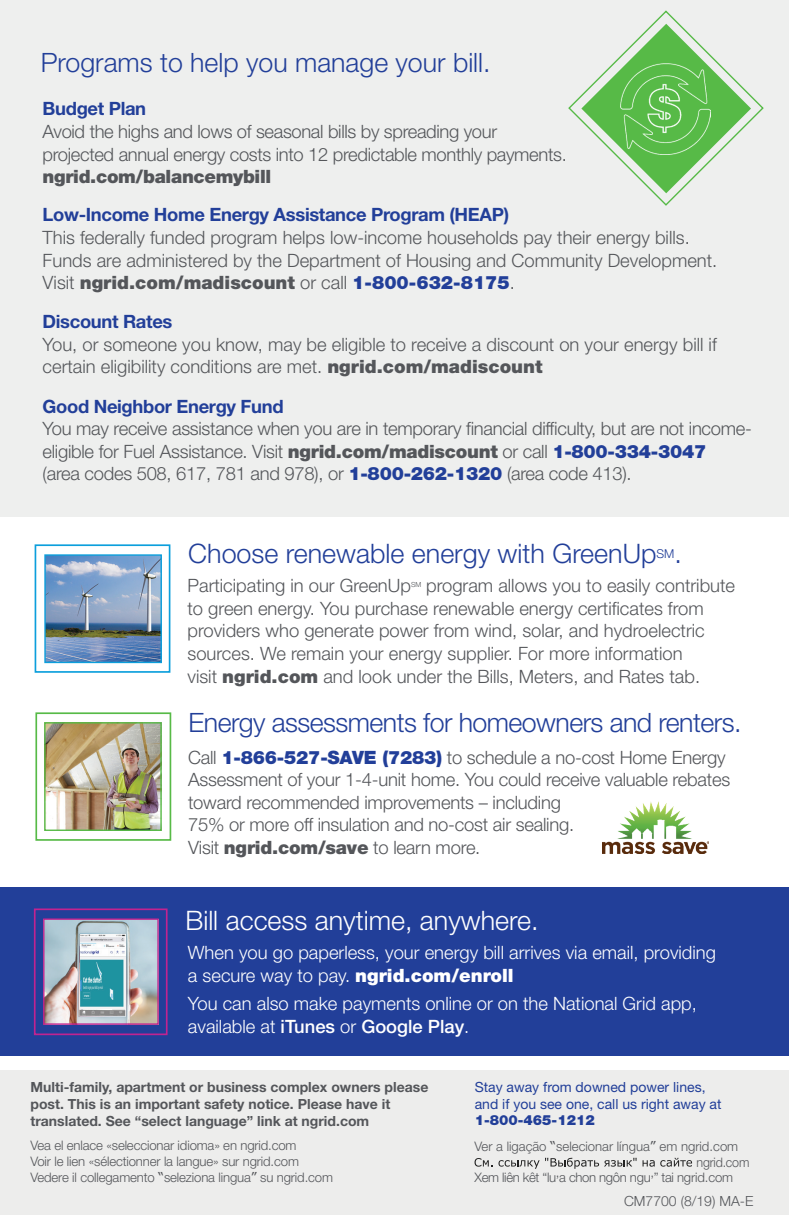
<style>
.page{position:relative;width:789px;height:1215px;background:#fff}
.page>*{position:absolute;margin:0;border:0;box-sizing:border-box;transform-origin:0 0}
.t1{font:300 26.95px "Helvetica Neue LT Std";color:#223f99}
.t2{font:300 26.95px "Helvetica Neue LT Std";color:#fff}
.t3{font:300 26.6px "Helvetica Neue LT Std";letter-spacing:-.02em;color:#223f99}
.t4{font:300 26.6px "Helvetica Neue LT Std";color:#223f99}
.t5{font:300 18.38px/22.6px "Helvetica Neue LT Std";color:#54565a}
.t6{font:300 18.38px/22.6px "Helvetica Neue LT Std";color:#fff}
.t7{font:300 18.38px/22.6px "Helvetica Neue LT Std";letter-spacing:-.02em;color:#54565a}
.t8{font:700 18.38px "Helvetica Neue LT Std";letter-spacing:-.02em;color:#223f99}
.t9{font:900 18.38px "Helvetica Neue LT Std";letter-spacing:-.02em;color:#54565a}
.t10{font:700 14px "Helvetica Neue LT Std";color:#54565a}
.t11{font:14px "Helvetica Neue LT Std";color:#223f99}
.t12{font:300 14px "Helvetica Neue LT Std";color:#54565a}
.t13{font:900 14px "Helvetica Neue LT Std";color:#223f99}
.t14{font:300 13.12px "Helvetica Neue LT Std";letter-spacing:-.01em;color:#54565a}
.t15{font:300 13.12px "Helvetica Neue LT Std";letter-spacing:-.01em;color:#54565a;scale:.95 1}
.t16{font:300 7px "Helvetica Neue LT Std";color:#54565a}
.s1{font-weight:900}
.s2{font-weight:900;color:#223f99}
.s3{font-weight:500}
.s4{font-family:"Verdana";font-weight:400}
</style>
<div class="page">
<div style="left:0;top:887px;width:788px;height:168px;background:#223f99"></div>
<div style="left:0;top:0;width:788px;height:517px;background:#eeefee"></div>
<div style="left:0;top:1070px;width:788px;height:145px;background:#ededec"></div>
<svg style="left:568px;top:10px;width:196px;height:196px"></svg>
<img style="left:620px;top:64px;width:90px;height:90px">
<div style="left:35px;top:544px;width:135px;height:129px;border:2px solid #0c9fdc"></div>
<img style="left:46px;top:556px;width:114px;height:105px">
<div style="left:44px;top:554px;width:118px;height:109px;border:1px solid #0c9fdc"></div>
<img style="left:46px;top:724px;width:114px;height:105px">
<div style="left:44px;top:722px;width:118px;height:109px;border:1px solid #57ba47"></div>
<div style="left:35px;top:712px;width:136px;height:129px;border:2px solid #57ba47"></div>
<img style="left:602px;top:801px;width:106px;height:53px">
<div style="left:34px;top:908px;width:133px;height:127px;border:2px solid #c12390"></div>
<img style="left:45px;top:920px;width:112px;height:103px">
<div style="left:43px;top:918px;width:116px;height:107px;border:1px solid #c12390"></div>
<img style="left:80px;top:934px;width:46px;height:75px">
<svg style="left:474px;top:1158px;width:18px;height:9px"></svg>
<svg style="left:498px;top:1160px;width:41px;height:9px"></svg>
<svg style="left:642px;top:1160px;width:12px;height:7px"></svg>
<svg style="left:545px;top:1158px;width:91px;height:11px"></svg>
<svg style="left:660px;top:1158px;width:31px;height:9px"></svg>
<h3 class="t4" style="left:41px;top:46px;width:451px">Programs to help you manage your bill.</h3>
<p class="t8" style="left:43px;top:98px;width:105px">Budget Plan</p>
<p class="t7" style="left:43px;top:120px;width:525px">Avoid the highs and lows of seasonal bills by spreading your projected annual energy costs into 12 predictable monthly payments.</p>
<p class="t9" style="left:43px;top:166px;width:230px">ngrid.com/balancemybill</p>
<p class="t8" style="left:43px;top:204px;width:468px">Low-Income Home Energy Assistance Program (HEAP)</p>
<p class="t5" style="left:43px;top:226px;width:676px">This federally funded program helps low-income households pay their energy bills.<br>Funds are administered by the Department of Housing and Community Development.<br>Visit <span class="s1">ngrid.com/madiscount</span> or call <span class="s2">1-800-632-8175</span>.</p>
<p class="t8" style="left:43px;top:310px;width:131px">Discount Rates</p>
<p class="t5" style="left:43px;top:333px;width:675px">You, or someone you know, may be eligible to receive a discount on your energy bill if certain eligibility conditions are met. <span class="s1">ngrid.com/madiscount</span></p>
<p class="t8" style="left:43px;top:395px;width:242px">Good Neighbor Energy Fund</p>
<p class="t5" style="left:43px;top:417px;width:710px">You may receive assistance when you are in temporary fnancial diffculty, but are not income&shy;eligible for Fuel Assistance. Visit <span class="s1">ngrid.com/madiscount</span> or call <span class="s2">1-800-334-3047<br></span>(area codes 508, 617, 781 and 978), or <span class="s2">1-800-262-1320</span> (area code 413).</p>
<h3 class="t1" style="left:188px;top:537px;width:495px">Choose renewable energy with GreenUp<sup>SM</sup>.</h3>
<p class="t5" style="left:187px;top:574px;width:225px">Participating in our GreenUp</p>
<p class="t16" style="left:411px;top:580px;width:12px">SM</p>
<p class="t5" style="left:187px;top:574px;width:549px;text-indent:238px">program allows you to easily contribute to green energy. You purchase renewable energy certifcates from providers who generate power from wind, solar, and hydroelectric sources. We remain your energy supplier. For more information<br>visit <span class="s1">ngrid.com</span> and look under the Bills, Meters, and Rates tab.</p>
<h3 class="t3" style="left:188px;top:707px;width:554px">Energy assessments for homeowners and renters.</h3>
<p class="t5" style="left:188px;top:746px;width:543px">Call <span class="s2">1-866-527-SAVE (7283)</span> to schedule a no-cost Home Energy Assessment of your 1-4-unit home. You could receive valuable rebates toward recommended improvements – including<br>75% or more off insulation and no-cost air sealing.<br>Visit <span class="s1">ngrid.com/save</span> to learn more.</p>
<h3 class="t2" style="left:185px;top:904px;width:354px">Bill access anytime, anywhere.</h3>
<p class="t6" style="left:188px;top:941px;width:529px">When you go paperless, your energy bill arrives via email, providing a secure way to pay. <span class="s1">ngrid.com/enroll</span></p>
<p class="t6" style="left:188px;top:992px;width:510px">You can also make payments online or on the National Grid app, available at <span class="s3">iTunes</span> or <span class="s3">Google Play</span>.</p>
<p class="t10" style="left:31px;top:1079px;width:399px">Multi-family, apartment or business complex owners please</p>
<p class="t11" style="left:474px;top:1078px;width:232px">Stay away from downed power lines,</p>
<p class="t10" style="left:31px;top:1095px;width:361px">post. This is an important safety notice. Please have it</p>
<p class="t11" style="left:474px;top:1095px;width:248px">and if you see one, call us right away at</p>
<p class="t10" style="left:31px;top:1112px;width:340px">translated. See “select language” link at ngrid.com</p>
<p class="t13" style="left:474px;top:1112px;width:121px">1-800-465-1212</p>
<p class="t14" style="left:31px;top:1137px;width:267px">Vea el enlace «seleccionar idioma» en ngrid.com</p>
<p class="t14" style="left:474px;top:1138px;width:265px">Ver a ligação <span class="s4">“</span>selecionar língua<span class="s4">”</span> em ngrid.com</p>
<p class="t14" style="left:31px;top:1153px;width:270px">Voir le lien «sélectionner la langue» sur ngrid.com</p>
<p class="t15" style="left:696px;top:1154px;width:57px">ngrid.com</p>
<p class="t14" style="left:31px;top:1169px;width:304px">Vedere il collegamento <span class="s4">“</span>seleziona lingua<span class="s4">”</span> su ngrid.com</p>
<p class="t14" style="left:474px;top:1170px;width:260px">Xem liên kêt “lu’a chon ngôn ngu’” tai ngrid.com</p>
<p class="t12" style="left:624px;top:1193px;width:131px">CM7700 (8/19) MA-E</p>
</div>
